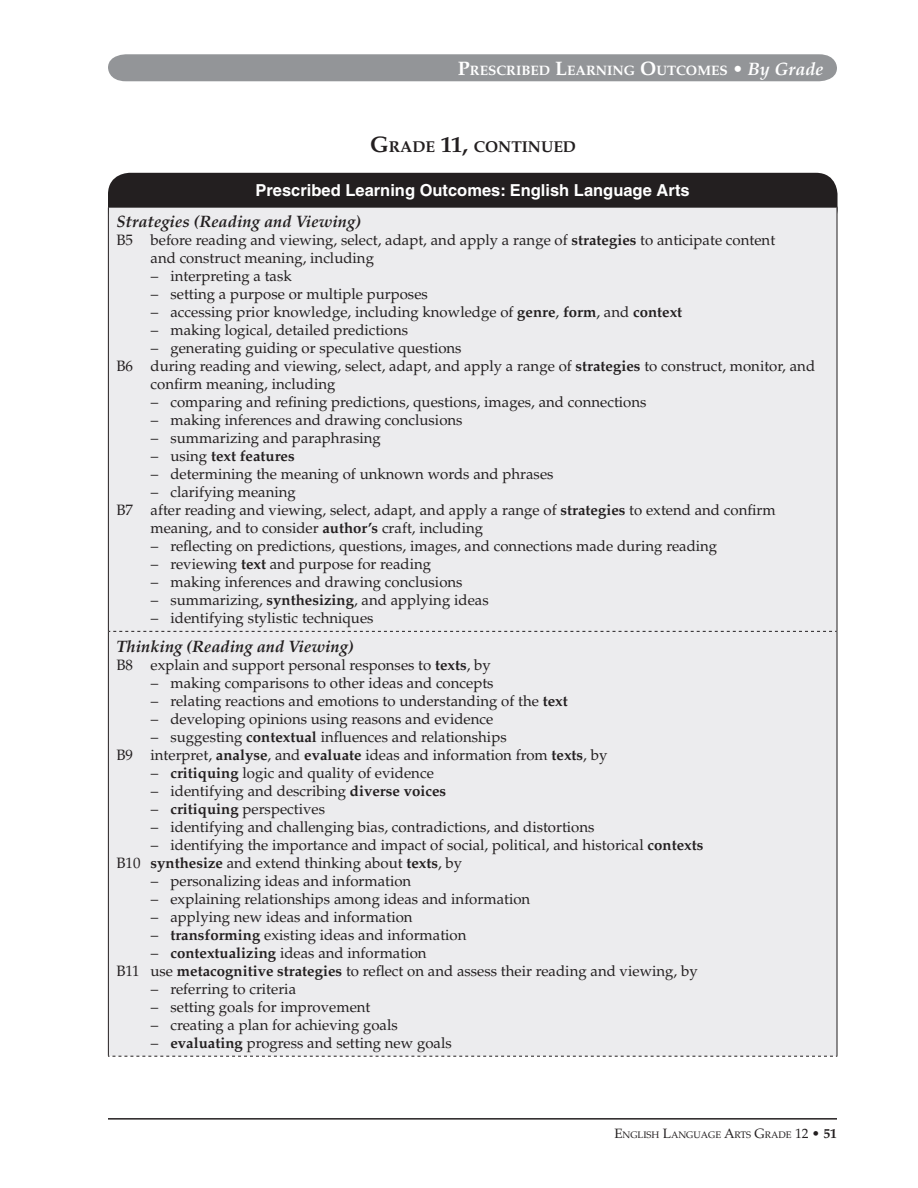
<style>
.page{position:relative;width:918px;height:1188px;background:#fff}
.page>*{position:absolute;margin:0;border:0;box-sizing:border-box;transform-origin:0 0}
.t1{font:italic 700 16.5px "Palatino";color:#231f20}
.t2{font:700 16.5px "Helvetica";color:#fff}
.t3{font:700 15.75px "Palatino";color:#231f20}
.t4{font:15px/18px "Palatino";color:#231f20}
.t5{font:700 15px "Palatino";color:#231f20}
.t6{font:700 13.65px "Palatino";color:#fff}
.t7{font:9.45px "Palatino";color:#231f20}
.s1{font-size:19.5px}
.s2{font-size:18px}
.s3{font-style:italic;font-size:18px}
.s4{font-size:22.5px}
.s5{font-weight:700}
.s6{font-weight:400}
.s7{font-size:13.5px}
.s8{font-weight:700;font-size:13.5px}
</style>
<div class="page">
<div style="left:108px;top:54px;width:729px;height:27px;background:#939598"></div>
<hr style="left:108px;top:1118px;width:729px;height:2px;background:#231f20">
<div style="left:108px;top:173px;width:730px;height:57px;background:#231f20;border-radius:22px"></div>
<div style="left:109px;top:208px;width:728px;height:848px;background:#ececee"></div>
<hr style="left:108px;top:208px;width:1px;height:423px;background:#231f20">
<hr style="left:837px;top:208px;width:1px;height:423px;background:#231f20">
<hr style="left:108px;top:631px;width:1px;height:425px;background:#231f20">
<hr style="left:837px;top:631px;width:1px;height:425px;background:#231f20">
<svg style="left:109px;top:631px;width:728px;height:1px"></svg>
<svg style="left:108px;top:1056px;width:729px;height:1px"></svg>
<p class="t6" style="left:458px;top:62px;width:367px"><span class="s1">P</span>rescribed <span class="s1">L</span>earning <span class="s1">O</span>utcomes <span class="s2">•</span> <span class="s3">By Grade</span></p>
<p class="t3" style="left:370px;top:137px;width:208px"><span class="s4">G</span>rade <span class="s4">11,</span> continued</p>
<p class="t2" style="left:256px;top:180px;width:436px">Prescribed Learning Outcomes: English Language Arts</p>
<p class="t1" style="left:116px;top:212px;width:246px">Strategies (Reading and Viewing)</p>
<p class="t4" style="left:151px;top:231px;width:626px;text-indent:-34px">B5 before reading and viewing, select, adapt, and apply a range of <span class="s5">strategies</span> to anticipate content and construct meaning, including</p>
<p class="t4" style="left:151px;top:267px;width:142px">– interpreting a task</p>
<p class="t4" style="left:151px;top:285px;width:278px">– setting a purpose or multiple purposes</p>
<p class="t4" style="left:151px;top:303px;width:533px">– accessing prior knowledge, including knowledge of <span class="s5">genre</span>, <span class="s5">form</span>, and <span class="s5">context</span></p>
<p class="t4" style="left:151px;top:321px;width:259px">– making logical, detailed predictions</p>
<p class="t4" style="left:151px;top:339px;width:312px">– generating guiding or speculative questions</p>
<p class="t4" style="left:116px;top:357px;width:700px">B6 during reading and viewing, select, adapt, and apply a range of <span class="s5">strategies</span> to construct, monitor, and</p>
<p class="t4" style="left:151px;top:375px;width:186px">confirm meaning, including</p>
<p class="t4" style="left:151px;top:393px;width:497px">– comparing and refining predictions, questions, images, and connections</p>
<p class="t4" style="left:151px;top:411px;width:313px">– making inferences and drawing conclusions</p>
<p class="t4" style="left:151px;top:429px;width:231px">– summarizing and paraphrasing</p>
<p class="t5" style="left:151px;top:447px;width:145px"><span class="s6">– using</span> text features</p>
<p class="t4" style="left:151px;top:465px;width:404px">– determining the meaning of unknown words and phrases</p>
<p class="t4" style="left:151px;top:483px;width:146px">– clarifying meaning</p>
<p class="t4" style="left:116px;top:501px;width:661px">B7 after reading and viewing, select, adapt, and apply a range of <span class="s5">strategies</span> to extend and confirm</p>
<p class="t4" style="left:151px;top:519px;width:334px">meaning, and to consider <span class="s5">author’s</span> craft, including</p>
<p class="t4" style="left:151px;top:537px;width:568px">– reflecting on predictions, questions, images, and connections made during reading</p>
<p class="t4" style="left:151px;top:555px;width:282px">– reviewing <span class="s5">text</span> and purpose for reading</p>
<p class="t4" style="left:151px;top:573px;width:313px">– making inferences and drawing conclusions</p>
<p class="t4" style="left:151px;top:591px;width:339px">– summarizing, <span class="s5">synthesizing</span>, and applying ideas</p>
<p class="t4" style="left:151px;top:609px;width:224px">– identifying stylistic techniques</p>
<p class="t1" style="left:116px;top:637px;width:239px">Thinking (Reading and Viewing)</p>
<p class="t4" style="left:116px;top:656px;width:376px">B8 explain and support personal responses to <span class="s5">texts</span>, by</p>
<p class="t4" style="left:151px;top:674px;width:344px">– making comparisons to other ideas and concepts</p>
<p class="t4" style="left:151px;top:692px;width:418px">– relating reactions and emotions to understanding of the <span class="s5">text</span></p>
<p class="t4" style="left:151px;top:710px;width:344px">– developing opinions using reasons and evidence</p>
<p class="t4" style="left:116px;top:728px;width:492px;text-indent:35px">– suggesting <span class="s5">contextual</span> influences and relationships<br>B9 interpret, <span class="s5">analyse</span>, and <span class="s5">evaluate</span> ideas and information from <span class="s5">texts</span>, by</p>
<p class="t4" style="left:151px;top:764px;width:284px">– <span class="s5">critiquing</span> logic and quality of evidence</p>
<p class="t4" style="left:151px;top:782px;width:297px">– identifying and describing <span class="s5">diverse voices</span></p>
<p class="t4" style="left:151px;top:800px;width:176px">– <span class="s5">critiquing</span> perspectives</p>
<p class="t4" style="left:151px;top:818px;width:445px">– identifying and challenging bias, contradictions, and distortions</p>
<p class="t4" style="left:116px;top:836px;width:588px;text-indent:34px">– identifying the importance and impact of social, political, and historical <span class="s5">contexts<br></span>B10 <span class="s5">synthesize</span> and extend thinking about <span class="s5">texts</span>, by</p>
<p class="t4" style="left:151px;top:872px;width:262px">– personalizing ideas and information</p>
<p class="t4" style="left:151px;top:890px;width:381px">– explaining relationships among ideas and information</p>
<p class="t4" style="left:151px;top:908px;width:263px">– applying new ideas and information</p>
<p class="t4" style="left:151px;top:926px;width:317px">– <span class="s5">transforming</span> existing ideas and information</p>
<p class="t4" style="left:116px;top:944px;width:583px;text-indent:35px">– <span class="s5">contextualizing</span> ideas and information<br>B11 use <span class="s5">metacognitive strategies</span> to reflect on and assess their reading and viewing, by</p>
<p class="t4" style="left:151px;top:980px;width:147px">– referring to criteria</p>
<p class="t4" style="left:151px;top:998px;width:221px">– setting goals for improvement</p>
<p class="t4" style="left:151px;top:1016px;width:248px">– creating a plan for achieving goals</p>
<p class="t4" style="left:151px;top:1034px;width:302px">– <span class="s5">evaluating</span> progress and setting new goals</p>
<p class="t7" style="left:614px;top:1129px;width:224px"><span class="s7">E</span>nglish <span class="s7">L</span>anguage <span class="s7">A</span>rts <span class="s7">G</span>rade <span class="s7">12</span> <span class="s8">• 51</span></p>
</div>
